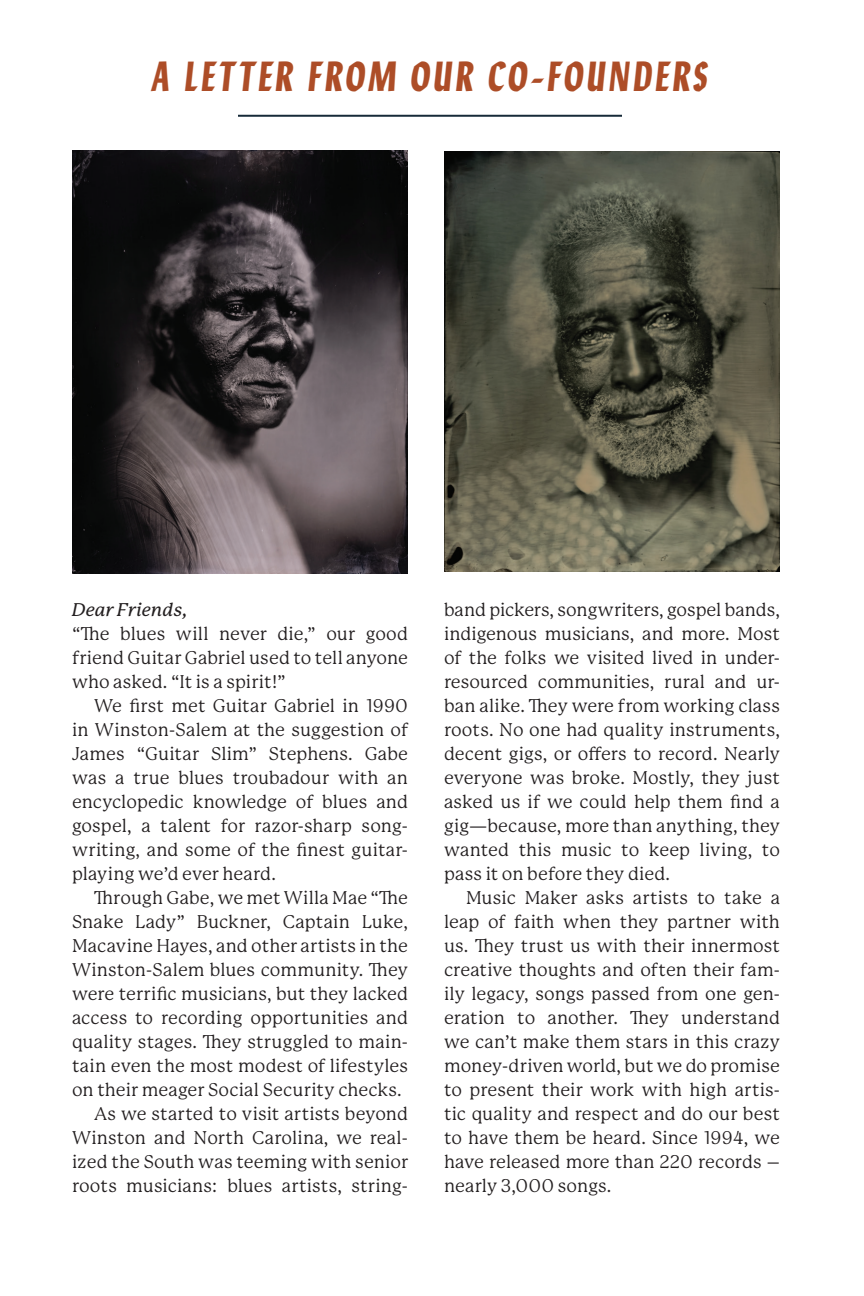
<style>
.page{position:relative;width:864px;height:1296px;background:#fff}
.page>*{position:absolute;margin:0;border:0;box-sizing:border-box;transform-origin:0 0}
.Header_with_rule_under{font:italic 700 42px "Lydia Condensed";letter-spacing:.06em;color:#ad4d27}
.t1{font:18px/24px "P22 Mackinac Pro";letter-spacing:.005em;color:#231f20;text-align:justify}
.t2{font:italic 500 18px "P22 Mackinac Pro";color:#231f20}
</style>
<div class="page">
<hr style="left:238px;top:115px;width:384px;height:2px;background:#162a38">
<img style="left:72px;top:150px;width:336px;height:423px">
<img style="left:444px;top:152px;width:336px;height:419px">
<p class="Header_with_rule_under" style="left:152px;top:46px;width:558px">A LETTER FROM OUR CO-FOUNDERS</p>
<p class="t2" style="left:72px;top:599px;width:117px">Dear Friends,</p>
<p class="t1" style="left:72px;top:622px;width:337px">“The blues will never die,” our good friend Guitar Gabriel used to tell anyone who asked. “It is a spirit!”</p>
<p class="t1" style="left:72px;top:694px;width:338px;text-indent:22px">We first met Guitar Gabriel in 1990 in Winston-Salem at the suggestion of James “Guitar Slim” Stephens. Gabe was a true blues troubadour with an encyclopedic knowledge of blues and gospel, a talent for razor-sharp song&shy;writing, and some of the finest guitar&shy;playing we’d ever heard.</p>
<p class="t1" style="left:72px;top:886px;width:338px;text-indent:22px">Through Gabe, we met Willa Mae “The Snake Lady” Buckner, Captain Luke, Macavine Hayes, and other artists in the Winston-Salem blues community. They were terrific musicians, but they lacked access to recording opportunities and quality stages. They struggled to main&shy;tain even the most modest of lifestyles on their meager Social Security checks.</p>
<p class="t1" style="left:72px;top:1102px;width:338px;text-indent:22px">As we started to visit artists beyond Winston and North Carolina, we real&shy;ized the South was teeming with senior roots musicians: blues artists, string-</p>
<p class="t1" style="left:444px;top:598px;width:338px">band pickers, songwriters, gospel bands, indigenous musicians, and more. Most of the folks we visited lived in under&shy;resourced communities, rural and ur&shy;ban alike. They were from working class roots. No one had quality instruments, decent gigs, or offers to record. Nearly everyone was broke. Mostly, they just asked us if we could help them find a gig—because, more than anything, they wanted this music to keep living, to pass it on before they died.</p>
<p class="t1" style="left:444px;top:886px;width:338px;text-indent:22px">Music Maker asks artists to take a leap of faith when they partner with us. They trust us with their innermost creative thoughts and often their fam&shy;ily legacy, songs passed from one gen&shy;eration to another. They understand we can’t make them stars in this crazy money-driven world, but we do promise to present their work with high artis&shy;tic quality and respect and do our best to have them be heard. Since 1994, we have released more than 220 records – nearly 3,000 songs.</p>
</div>
